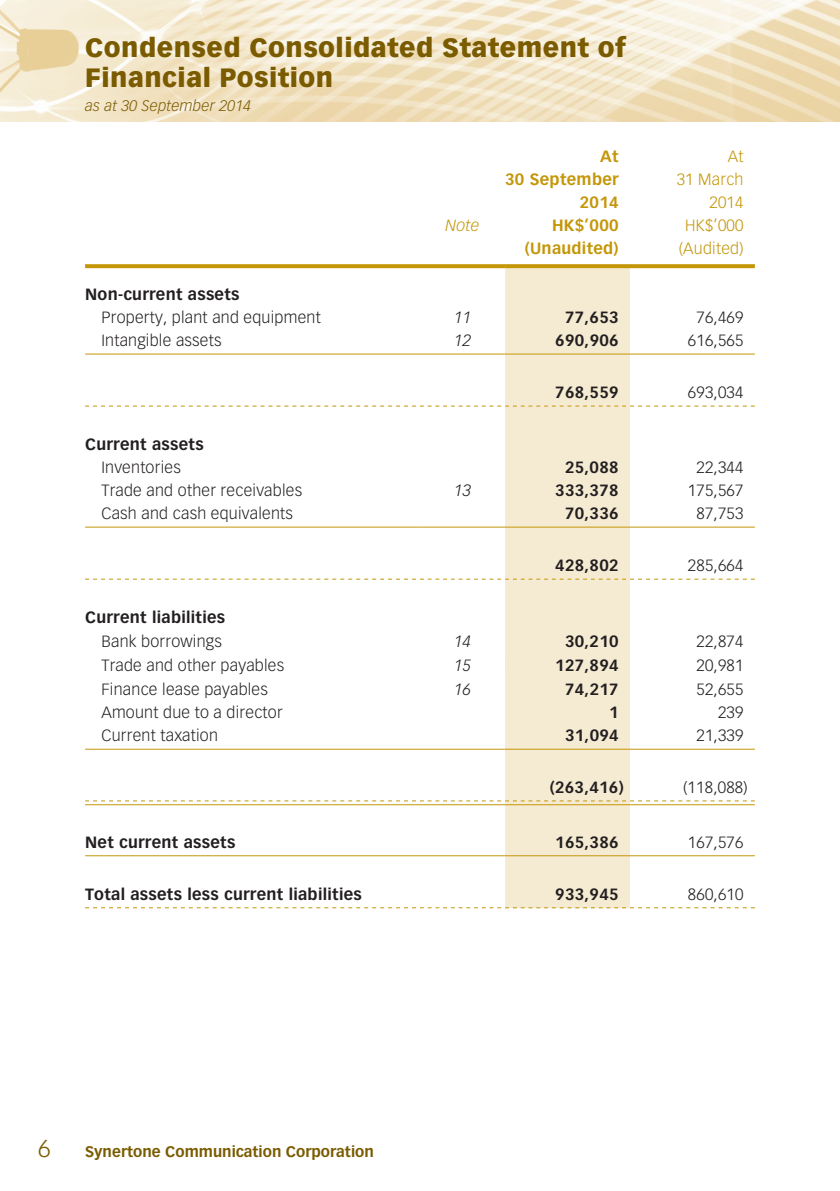
<style>
.page{position:relative;width:840px;height:1191px;background:#fff}
.page>*{position:absolute;margin:0;border:0;box-sizing:border-box;transform-origin:0 0}
.t1{font:900 26px/30px "Vectora LT Std";letter-spacing:.02em;color:#7a5b00}
.t2{font:300 24px "Vectora LT Std";color:#7a5b00}
.t3{font:300 16px "Vectora LT Std";letter-spacing:.015em;color:#231f20}
.t4{font:700 16px "Vectora LT Std";letter-spacing:.02em;color:#231f20}
.t5{font:700 16px "Vectora LT Std";letter-spacing:.02em;color:#c49608}
.t6{font:300 16px "Vectora LT Std";letter-spacing:.015em;color:#c49608}
.t7{font:italic 300 16px "Vectora LT Std";letter-spacing:.015em;color:#231f20}
.t8{font:italic 300 16px "Vectora LT Std";color:#c49608}
.t9{font:700 15px "Vectora LT Std";color:#7a5b00}
.t10{font:italic 300 15px "Vectora LT Std";letter-spacing:.015em;color:#7a5b00}
</style>
<div class="page">
<img style="left:0;top:0;width:839px;height:122px">
<div style="left:505px;top:268px;width:124px;height:639px;background:#f5ebd3"></div>
<svg style="left:85px;top:264px;width:335px;height:4px"></svg>
<svg style="left:420px;top:264px;width:85px;height:4px"></svg>
<svg style="left:505px;top:264px;width:124px;height:4px"></svg>
<svg style="left:629px;top:264px;width:125px;height:4px"></svg>
<hr style="left:85px;top:353px;width:335px;height:1px;background:#c49608">
<hr style="left:420px;top:353px;width:85px;height:1px;background:#c49608">
<hr style="left:505px;top:353px;width:124px;height:1px;background:#c49608">
<hr style="left:629px;top:353px;width:125px;height:1px;background:#c49608">
<svg style="left:85px;top:405px;width:669px;height:1px"></svg>
<hr style="left:85px;top:526px;width:335px;height:1px;background:#c49608">
<hr style="left:420px;top:526px;width:85px;height:1px;background:#c49608">
<hr style="left:505px;top:526px;width:124px;height:1px;background:#c49608">
<hr style="left:629px;top:526px;width:125px;height:1px;background:#c49608">
<svg style="left:85px;top:578px;width:669px;height:1px"></svg>
<div style="left:505px;top:650px;width:124px;height:23px;background:#f5ebd3"></div>
<hr style="left:85px;top:748px;width:335px;height:1px;background:#c49608">
<hr style="left:420px;top:748px;width:85px;height:1px;background:#c49608">
<hr style="left:505px;top:748px;width:124px;height:1px;background:#c49608">
<hr style="left:629px;top:748px;width:125px;height:1px;background:#c49608">
<hr style="left:85px;top:804px;width:335px;height:1px;background:#c49608">
<hr style="left:420px;top:804px;width:85px;height:1px;background:#c49608">
<hr style="left:505px;top:804px;width:124px;height:1px;background:#c49608">
<svg style="left:85px;top:800px;width:669px;height:1px"></svg>
<hr style="left:629px;top:804px;width:125px;height:1px;background:#c49608">
<hr style="left:85px;top:855px;width:335px;height:1px;background:#c49608">
<hr style="left:420px;top:855px;width:85px;height:1px;background:#c49608">
<hr style="left:505px;top:855px;width:124px;height:1px;background:#c49608">
<hr style="left:629px;top:855px;width:125px;height:1px;background:#c49608">
<svg style="left:85px;top:907px;width:669px;height:1px"></svg>
<h1 class="t1" style="left:85px;top:33px;width:541px">Condensed Consolidated Statement of<br>Financial Position</h1>
<p class="t10" style="left:85px;top:97px;width:167px">as at 30 September 2014</p>
<p class="t5" style="left:600px;top:147px;width:20px">At</p>
<p class="t6" style="left:727px;top:147px;width:17px">At</p>
<p class="t5" style="left:505px;top:170px;width:115px">30 September</p>
<p class="t6" style="left:676px;top:170px;width:68px">31 March</p>
<p class="t5" style="left:579px;top:193px;width:40px">2014</p>
<p class="t6" style="left:709px;top:193px;width:36px">2014</p>
<p class="t8" style="left:445px;top:216px;width:35px">Note</p>
<p class="t5" style="left:551px;top:216px;width:68px">HK$’000</p>
<p class="t6" style="left:684px;top:216px;width:60px">HK$’000</p>
<p class="t5" style="left:524px;top:239px;width:95px">(Unaudited)</p>
<p class="t6" style="left:678px;top:239px;width:66px">(Audited)</p>
<p class="t4" style="left:85px;top:284px;width:156px">Non-current assets</p>
<p class="t3" style="left:101px;top:308px;width:221px">Property, plant and equipment</p>
<p class="t7" style="left:454px;top:308px;width:18px">11</p>
<p class="t4" style="left:564px;top:307px;width:55px">77,653</p>
<p class="t3" style="left:696px;top:308px;width:49px">76,469</p>
<p class="t3" style="left:101px;top:331px;width:121px">Intangible assets</p>
<p class="t7" style="left:454px;top:331px;width:18px">12</p>
<p class="t4" style="left:555px;top:330px;width:65px">690,906</p>
<p class="t3" style="left:687px;top:331px;width:57px">616,565</p>
<p class="t4" style="left:555px;top:382px;width:65px">768,559</p>
<p class="t3" style="left:687px;top:383px;width:57px">693,034</p>
<p class="t4" style="left:85px;top:434px;width:120px">Current assets</p>
<p class="t3" style="left:101px;top:458px;width:81px">Inventories</p>
<p class="t4" style="left:564px;top:457px;width:55px">25,088</p>
<p class="t3" style="left:696px;top:458px;width:49px">22,344</p>
<p class="t3" style="left:101px;top:481px;width:202px">Trade and other receivables</p>
<p class="t7" style="left:454px;top:481px;width:18px">13</p>
<p class="t4" style="left:555px;top:480px;width:65px">333,378</p>
<p class="t3" style="left:687px;top:481px;width:57px">175,567</p>
<p class="t3" style="left:101px;top:504px;width:193px">Cash and cash equivalents</p>
<p class="t4" style="left:564px;top:503px;width:55px">70,336</p>
<p class="t3" style="left:696px;top:504px;width:49px">87,753</p>
<p class="t4" style="left:555px;top:555px;width:65px">428,802</p>
<p class="t3" style="left:687px;top:556px;width:57px">285,664</p>
<p class="t4" style="left:85px;top:607px;width:141px">Current liabilities</p>
<p class="t3" style="left:101px;top:632px;width:122px">Bank borrowings</p>
<p class="t7" style="left:454px;top:632px;width:18px">14</p>
<p class="t4" style="left:564px;top:631px;width:55px">30,210</p>
<p class="t3" style="left:696px;top:632px;width:49px">22,874</p>
<p class="t3" style="left:101px;top:656px;width:184px">Trade and other payables</p>
<p class="t7" style="left:454px;top:656px;width:18px">15</p>
<p class="t4" style="left:555px;top:655px;width:65px">127,894</p>
<p class="t3" style="left:696px;top:656px;width:49px">20,981</p>
<p class="t3" style="left:101px;top:680px;width:168px">Finance lease payables</p>
<p class="t7" style="left:454px;top:680px;width:18px">16</p>
<p class="t4" style="left:564px;top:679px;width:55px">74,217</p>
<p class="t3" style="left:696px;top:680px;width:49px">52,655</p>
<p class="t3" style="left:101px;top:703px;width:183px">Amount due to a director</p>
<p class="t4" style="left:609px;top:702px;width:11px">1</p>
<p class="t3" style="left:717px;top:703px;width:27px">239</p>
<p class="t3" style="left:101px;top:726px;width:118px">Current taxation</p>
<p class="t4" style="left:564px;top:725px;width:55px">31,094</p>
<p class="t3" style="left:696px;top:726px;width:49px">21,339</p>
<p class="t4" style="left:549px;top:777px;width:75px">(263,416)</p>
<p class="t3" style="left:682px;top:778px;width:66px">(118,088)</p>
<p class="t4" style="left:85px;top:832px;width:152px">Net current assets</p>
<p class="t4" style="left:555px;top:832px;width:65px">165,386</p>
<p class="t3" style="left:687px;top:832px;width:57px">167,576</p>
<p class="t4" style="left:85px;top:884px;width:278px">Total assets less current liabilities</p>
<p class="t4" style="left:555px;top:884px;width:65px">933,945</p>
<p class="t3" style="left:687px;top:884px;width:57px">860,610</p>
<h2 class="t2" style="left:38px;top:1135px;width:14px">6</h2>
<p class="t9" style="left:85px;top:1142px;width:290px">Synertone Communication Corporation</p>
</div>
